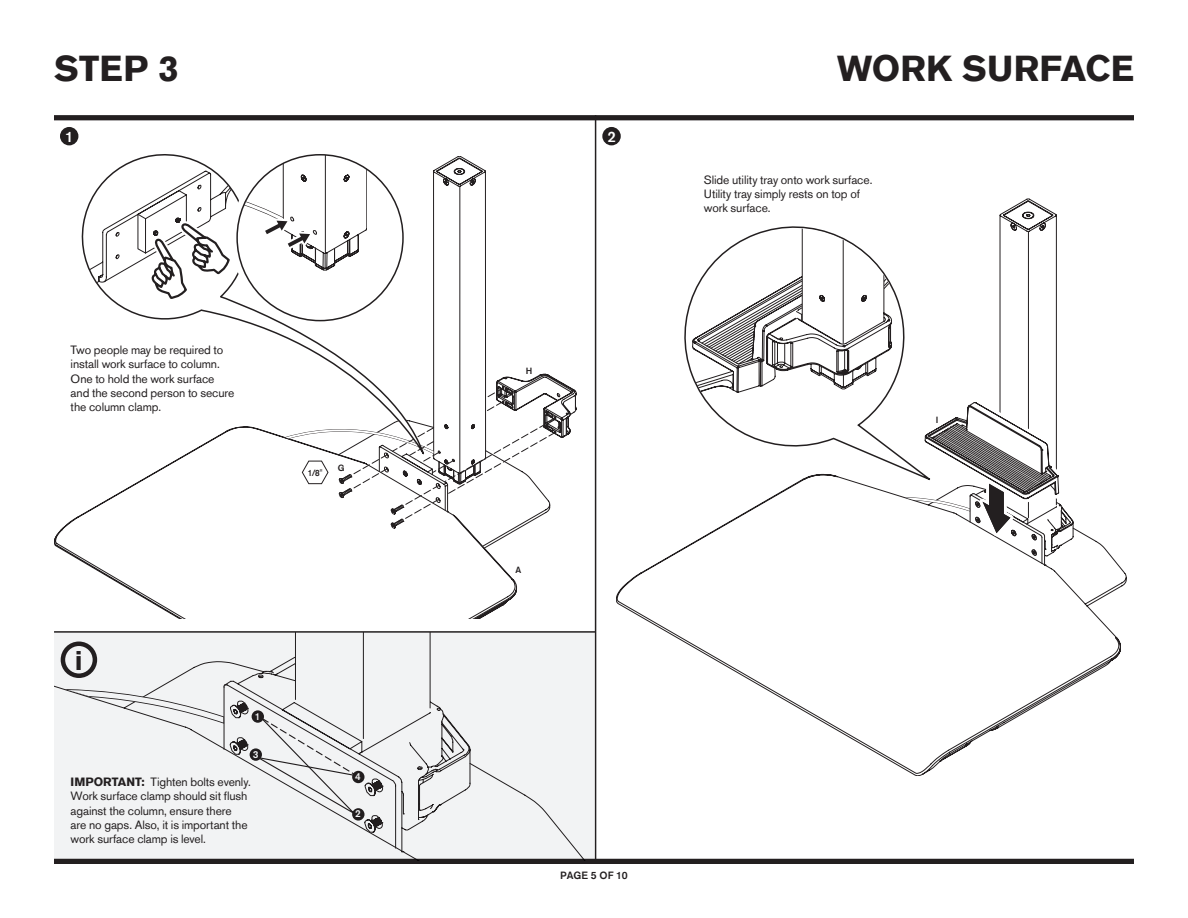
<style>
.page{position:relative;width:1188px;height:918px;background:#fff}
.page>*{position:absolute;margin:0;border:0;box-sizing:border-box;transform-origin:0 0}
.t1{font:700 36px "Akzidenz Grotesk Std";letter-spacing:.005em;color:#231f20}
.t2{font:700 27px "Akzidenz Grotesk Std";color:#231f20}
.t3{font:500 15px "Akzidenz Grotesk Std";color:#fff}
.Part_No{font:12px/14.4px "Akzidenz Grotesk Std";letter-spacing:-.01em;color:#231f20}
.t4{font:500 10.5px "Akzidenz Grotesk Std";letter-spacing:-.005em;color:#231f20}
.t5{font:500 10.05px "Akzidenz Grotesk Std";color:#fff}
.t6{font:500 9px "Akzidenz Grotesk Std";color:#231f20;scale:.9 1}
.t7{font:500 9px "Akzidenz Grotesk Std";color:#231f20}
.s1{font-weight:700}
</style>
<div class="page">
<div style="left:54px;top:115px;width:1080px;height:5px;background:#231f20"></div>
<div style="left:54px;top:859px;width:1080px;height:5px;background:#231f20"></div>
<div style="left:60px;top:127px;width:18px;height:18px;background:#231f20;border-radius:50%"></div>
<svg style="left:54px;top:156px;width:432px;height:463px"></svg>
<svg style="left:616px;top:482px;width:510px;height:294px"></svg>
<svg style="left:918px;top:565px;width:149px;height:211px"></svg>
<svg style="left:903px;top:199px;width:170px;height:366px"></svg>
<div style="left:602px;top:127px;width:19px;height:18px;background:#231f20;border-radius:50%"></div>
<hr style="left:595px;top:115px;width:1px;height:749px;background:#231f20">
<svg style="left:284px;top:374px;width:293px;height:245px"></svg>
<svg style="left:76px;top:154px;width:349px;height:308px"></svg>
<div style="left:54px;top:635px;width:540px;height:226px;background:#f2f3f4"></div>
<svg style="left:64px;top:689px;width:160px;height:35px"></svg>
<svg style="left:224px;top:633px;width:246px;height:219px"></svg>
<svg style="left:230px;top:703px;width:153px;height:130px"></svg>
<div style="left:237px;top:154px;width:166px;height:167px;background:#fff;border-radius:50%"></div>
<div style="left:231px;top:148px;width:178px;height:179px;border:12px solid #fff;border-radius:50%"></div>
<svg style="left:144px;top:155px;width:223px;height:167px"></svg>
<div style="left:61px;top:642px;width:36px;height:36px;border:4px solid #231f20;border-radius:50%"></div>
<hr style="left:54px;top:631px;width:542px;height:2px;background:#231f20">
<svg style="left:750px;top:213px;width:182px;height:269px"></svg>
<svg style="left:684px;top:228px;width:221px;height:209px"></svg>
<svg style="left:697px;top:228px;width:195px;height:162px"></svg>
<p class="t1" style="left:54px;top:48px;width:126px">STEP 3</p>
<p class="t3" style="left:65px;top:127px;width:10px">1</p>
<p class="t3" style="left:607px;top:127px;width:10px">2</p>
<p class="Part_No" style="left:71px;top:342px;width:165px">Two people may be required to install work surface to column.<br>One to hold the work surface and the second person to secure the column clamp.</p>
<p class="t6" style="left:308px;top:467px;width:18px">1/8"</p>
<p class="t7" style="left:338px;top:462px;width:8px">G</p>
<p class="t2" style="left:75px;top:645px;width:9px">i</p>
<p class="t5" style="left:255px;top:711px;width:7px">1</p>
<p class="t5" style="left:253px;top:748px;width:7px">3</p>
<p class="Part_No" style="left:71px;top:774px;width:182px"><span class="s1">IMPORTANT:</span> Tighten bolts evenly.<br>Work surface clamp should sit flush against the column, ensure there<br>are no gaps. Also, it is important the work surface clamp is level.</p>
<p class="t5" style="left:355px;top:770px;width:7px">4</p>
<p class="t5" style="left:355px;top:808px;width:7px">2</p>
<p class="t7" style="left:526px;top:365px;width:8px">H</p>
<p class="t7" style="left:515px;top:565px;width:7px">A</p>
<p class="t4" style="left:560px;top:869px;width:69px">PAGE 5 OF 10</p>
<p class="t1" style="left:837px;top:48px;width:298px">WORK SURFACE</p>
<p class="Part_No" style="left:704px;top:172px;width:170px">Slide utility tray onto work surface.<br>Utility tray simply rests on top of work surface.</p>
<p class="t7" style="left:936px;top:414px;width:4px">I</p>
</div>
